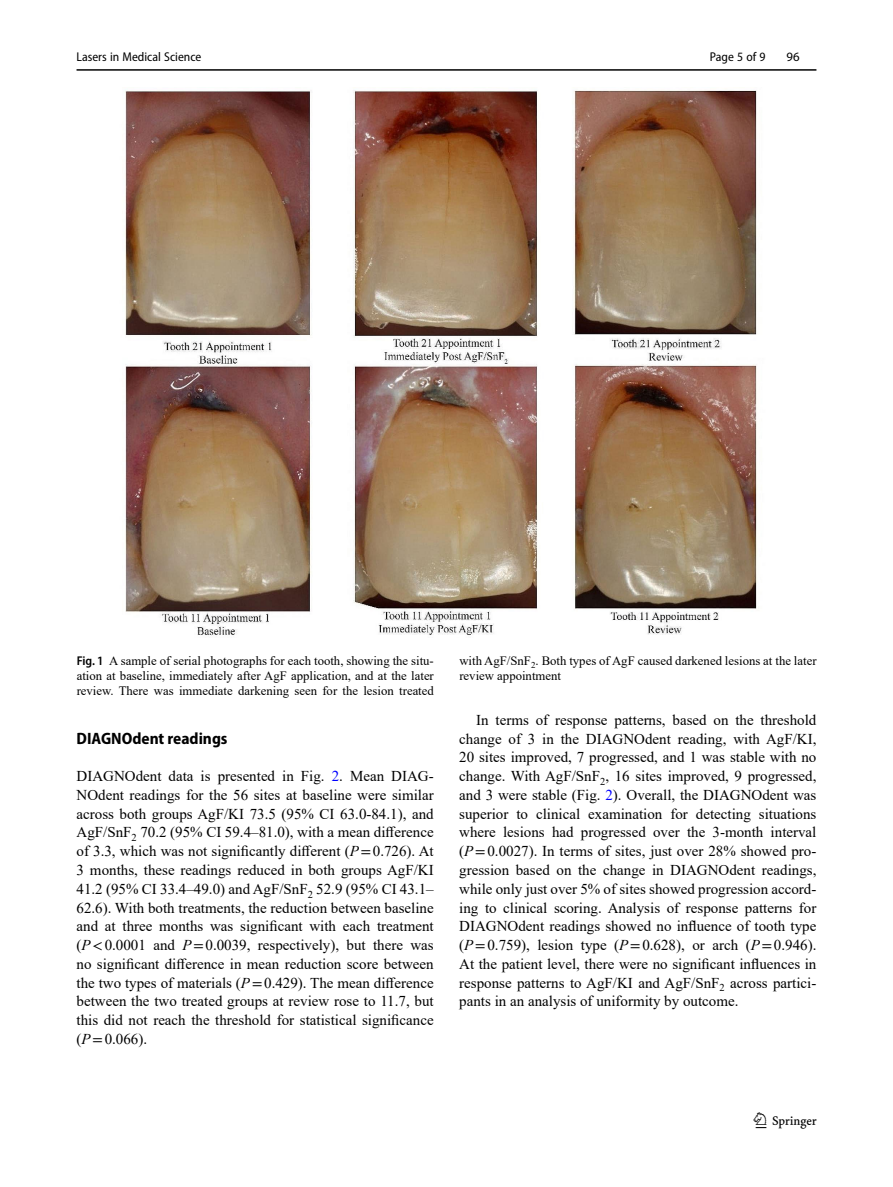
<style>
.page{position:relative;width:893px;height:1187px;background:#fff}
.page>*{position:absolute;margin:0;border:0;box-sizing:border-box;transform-origin:0 0}
.t1{font:22.5px "Springnew";color:#000}
.Head_2{font:700 semi-condensed 16.5px "Myriad Pro";color:#000}
.Body_Text_Indent{font:15px/18.8px "Times New Roman";color:#000;text-align:justify}
.Body_Text{font:15px/18.8px "Times New Roman";color:#000;text-align:justify}
.Figure_Caption{font:12.75px/15px "Times New Roman";color:#000;text-align:justify}
.t2{font:semi-condensed 12.75px "Myriad Pro";color:#000}
.t3{font:12.75px "Myriad Pro";color:#000}
.s1{font-family:"Myriad Pro";font-weight:600;font-stretch:semi-condensed}
.s2{color:#00f}
.s3{font-style:italic}
.s4{font-family:"STIX"}
</style>
<div class="page">
<hr style="left:77px;top:69px;width:739px;height:2px;background:#000">
<img style="left:125px;top:90px;width:632px;height:546px">
<p class="t2" style="left:77px;top:49px;width:126px">Lasers in Medical Science</p>
<p class="t2" style="left:710px;top:49px;width:57px">Page 5 of 9</p>
<p class="t3" style="left:786px;top:48px;width:15px">96</p>
<p class="Figure_Caption" style="left:77px;top:652px;width:359px"><span class="s1">Fig. 1</span> A sample of serial photographs for each tooth, showing the situ&shy;ation at baseline, immediately after AgF application, and at the later review. There was immediate darkening seen for the lesion treated</p>
<p class="Figure_Caption" style="left:459px;top:652px;width:359px">with AgF/SnF<sub>2</sub>. Both types of AgF caused darkened lesions at the later review appointment</p>
<p class="Head_2" style="left:77px;top:727px;width:153px">DIAGNOdent readings</p>
<p class="Body_Text" style="left:77px;top:766px;width:359px">DIAGNOdent data is presented in Fig. <span class="s2">2</span>. Mean DIAG-NOdent readings for the 56 sites at baseline were similar across both groups AgF/KI 73.5 (95% CI 63.0-84.1), and AgF/SnF<sub>2</sub> 70.2 (95% CI 59.4–81.0), with a mean difference of 3.3, which was not significantly different (<span class="s3">P</span><span class="s4">=</span>0.726). At 3 months, these readings reduced in both groups AgF/KI 41.2 (95% CI 33.4–49.0) and AgF/SnF<sub>2</sub> 52.9 (95% CI 43.1– 62.6). With both treatments, the reduction between baseline and at three months was significant with each treatment (<span class="s3">P</span><span class="s4">&lt;</span>0.0001 and <span class="s3">P</span><span class="s4">=</span>0.0039, respectively), but there was no significant difference in mean reduction score between the two types of materials (<span class="s3">P</span><span class="s4">=</span>0.429). The mean difference between the two treated groups at review rose to 11.7, but this did not reach the threshold for statistical significance (<span class="s3">P</span><span class="s4">=</span>0.066).</p>
<p class="Body_Text_Indent" style="left:459px;top:710px;width:359px;text-indent:17px">In terms of response patterns, based on the threshold change of 3 in the DIAGNOdent reading, with AgF/KI, 20 sites improved, 7 progressed, and 1 was stable with no change. With AgF/SnF<sub>2</sub>, 16 sites improved, 9 progressed, and 3 were stable (Fig. <span class="s2">2</span>). Overall, the DIAGNOdent was superior to clinical examination for detecting situations where lesions had progressed over the 3-month interval (<span class="s3">P</span><span class="s4">=</span>0.0027). In terms of sites, just over 28% showed pro&shy;gression based on the change in DIAGNOdent readings, while only just over 5% of sites showed progression accord&shy;ing to clinical scoring. Analysis of response patterns for DIAGNOdent readings showed no influence of tooth type (<span class="s3">P</span><span class="s4">=</span>0.759), lesion type (<span class="s3">P</span><span class="s4">=</span>0.628), or arch (<span class="s3">P</span><span class="s4">=</span>0.946).<br>At the patient level, there were no significant influences in response patterns to AgF/KI and AgF/SnF<sub>2</sub> across partici&shy;pants in an analysis of uniformity by outcome.</p>
<h1 class="t1" style="left:756px;top:1107px;width:63px">1 3</h1>
</div>
